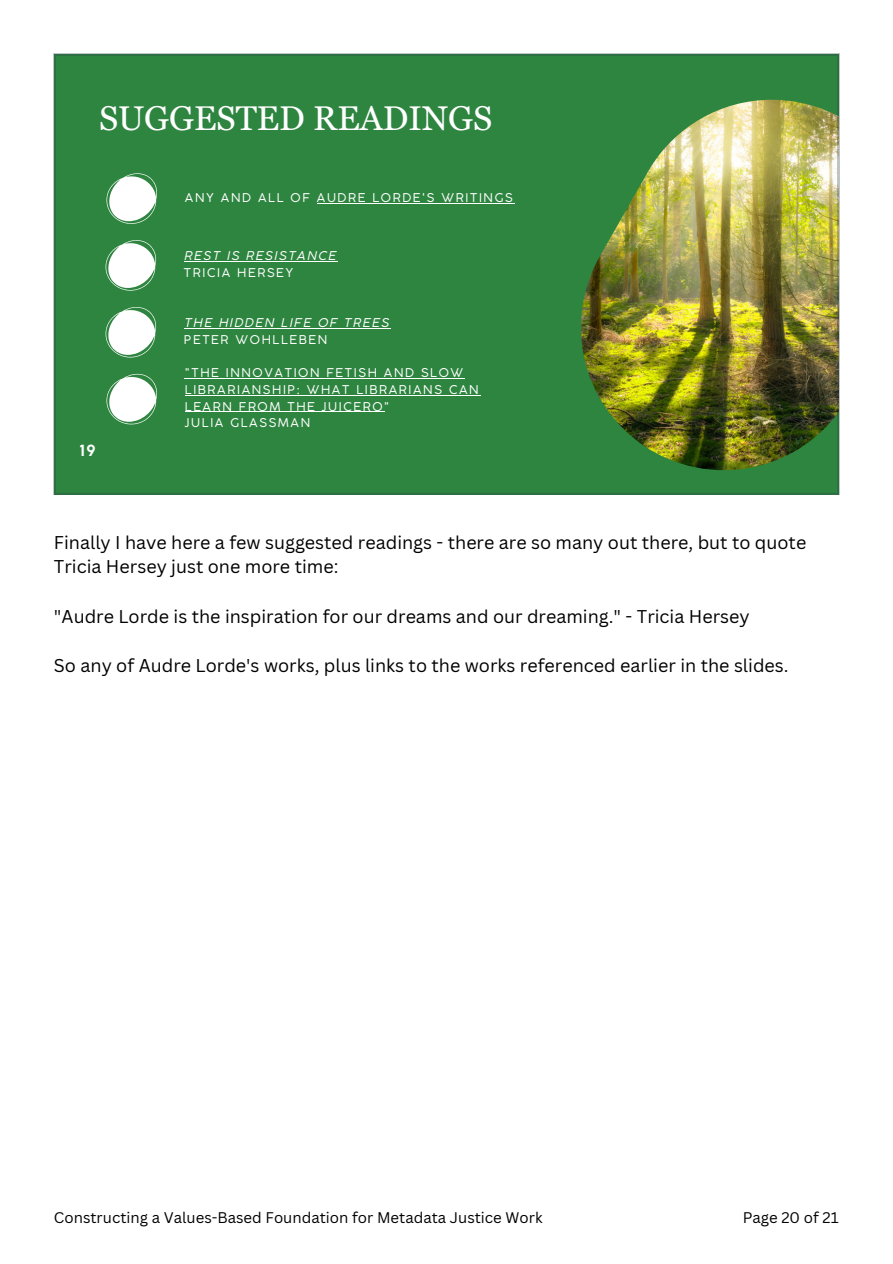
<style>
.page{position:relative;width:893px;height:1264px;background:#fff}
.page>*{position:absolute;margin:0;border:0;box-sizing:border-box;transform-origin:0 0}
.t1{font:34.35px "Georgia Pro";color:#fff}
.t2{font:18px/24.8px "Canva Sans";color:#000}
.t3{font:700 15.3px "Coco Gothic";color:#fff}
.t4{font:15px "Canva Sans";color:#000}
.t5{font:12px/16.8px "Coco Gothic";letter-spacing:.135em;color:#fff}
.t6{font:italic 12px "Coco Gothic";letter-spacing:.135em;color:#fff}
</style>
<div class="page">
<img style="left:54px;top:54px;width:785px;height:441px">
<p class="t1" style="left:99px;top:99px;width:395px">SUGGESTED READINGS</p>
<p class="t5" style="left:185px;top:190px;width:329px">ANY AND ALL OF AUDRE LORDE'S WRITINGS</p>
<p class="t6" style="left:184px;top:251px;width:153px">REST IS RESISTANCE</p>
<p class="t5" style="left:184px;top:265px;width:111px">TRICIA HERSEY</p>
<p class="t6" style="left:184px;top:318px;width:206px">THE HIDDEN LIFE OF TREES</p>
<p class="t5" style="left:184px;top:332px;width:145px">PETER WOHLLEBEN</p>
<p class="t3" style="left:79px;top:444px;width:18px">19</p>
<p class="t5" style="left:185px;top:365px;width:295px">"THE INNOVATION FETISH AND SLOW<br>LIBRARIANSHIP: WHAT LIBRARIANS CAN<br>LEARN FROM THE JUICERO"</p>
<p class="t5" style="left:185px;top:416px;width:127px">JULIA GLASSMAN</p>
<p class="t2" style="left:54px;top:529px;width:753px">Finally I have here a few suggested readings - there are so many out there, but to quote<br>Tricia Hersey just one more time:</p>
<p class="t2" style="left:54px;top:603px;width:697px">"Audre Lorde is the inspiration for our dreams and our dreaming." - Tricia Hersey</p>
<p class="t2" style="left:54px;top:653px;width:736px">So any of Audre Lorde's works, plus links to the works referenced earlier in the slides.</p>
<p class="t4" style="left:54px;top:1206px;width:490px">Constructing a Values-Based Foundation for Metadata Justice Work</p>
<p class="t4" style="left:742px;top:1206px;width:97px">Page 20 of 21</p>
</div>
